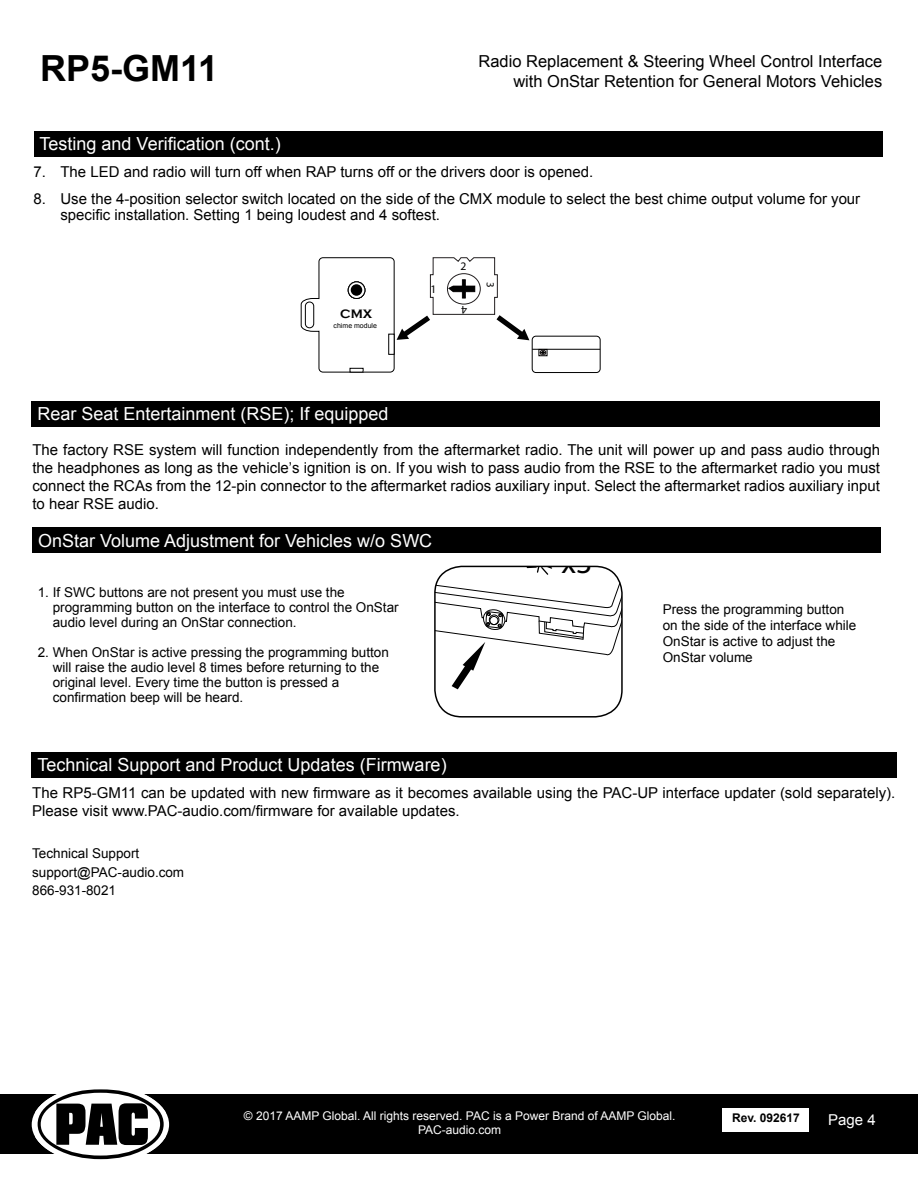
<style>
.page{position:relative;width:918px;height:1188px;background:#fff}
.page>*{position:absolute;margin:0;border:0;box-sizing:border-box;transform-origin:0 0}
.t1{font:700 36px "Arial";color:#000}
.t2{font:31.8px "Myriad Pro";color:#000}
.t3{font:18px "Arial";color:#fff}
.t4{font:16.5px "Arial";color:#000}
.t5{font:15px/18px "Arial";color:#000}
.t6{font:15px "Arial";color:#fff}
.t7{font:13.5px/15px "Arial";color:#000}
.t8{font:700 12.6px "Copperplate Gothic";color:#000}
.t9{font:12px/14.4px "Arial";color:#fff;text-align:center}
.t10{font:700 12px "Arial";color:#000}
.t11{font:11.55px "Myriad Pro";color:#010101}
.t12{font:10.95px "Myriad Pro";color:#010101}
.t13{font:7.05px "Arial";color:#000}
</style>
<div class="page">
<div style="left:0;top:1094px;width:918px;height:60px;background:#000"></div>
<svg style="left:35px;top:1089px;width:130px;height:71px"></svg>
<div style="left:723px;top:1109px;width:86px;height:23px;background:#fff"></div>
<div style="left:34px;top:131px;width:848px;height:25px;background:#000"></div>
<div style="left:32px;top:402px;width:848px;height:25px;background:#000"></div>
<div style="left:32px;top:528px;width:849px;height:25px;background:#000"></div>
<svg style="left:435px;top:566px;width:186px;height:123px"></svg>
<div style="left:434px;top:566px;width:189px;height:152px;border:2px solid #000;border-radius:27px"></div>
<svg style="left:300px;top:257px;width:229px;height:116px"></svg>
<div style="left:532px;top:336px;width:69px;height:37px;border:1px solid #000;border-radius:4px"></div>
<hr style="left:532px;top:349px;width:68px;height:1px;background:#000">
<div style="left:539px;top:349px;width:8px;height:7px;border:1px solid #000"></div>
<svg style="left:539px;top:349px;width:7px;height:7px"></svg>
<div style="left:32px;top:752px;width:865px;height:25px;background:#000"></div>
<h1 class="t1" style="left:40px;top:44px;width:180px">RP5-GM11</h1>
<p class="t4" style="left:479px;top:50px;width:405px">Radio Replacement &amp; Steering Wheel Control Interface</p>
<p class="t4" style="left:513px;top:70px;width:370px">with OnStar Retention for General Motors Vehicles</p>
<p class="t3" style="left:40px;top:132px;width:243px">Testing and Verification (cont.)</p>
<p class="t5" style="left:34px;top:162px;width:561px">7. The LED and radio will turn off when RAP turns off or the drivers door is opened.</p>
<p class="t5" style="left:61px;top:190px;width:801px;line-height:16.5px;text-indent:-27px">8. Use the 4-position selector switch located on the side of the CMX module to select the best chime output volume for your specific installation. Setting 1 being loudest and 4 softest.</p>
<p class="t8" style="left:340px;top:307px;width:34px">CMX</p>
<p class="t13" style="left:334px;top:321px;width:45px">chime module</p>
<p class="t11" style="left:430px;top:282px;width:7px">1</p>
<p class="t11" style="left:461px;top:259px;width:7px">2</p>
<p class="t11" style="left:467px;top:317px;width:7px;rotate:-180deg">4</p>
<p class="t12" style="left:497px;top:282px;width:7px;rotate:90deg">3</p>
<p class="t3" style="left:37px;top:402px;width:353px">Rear Seat Entertainment (RSE); If equipped</p>
<p class="t5" style="left:32px;top:441px;width:849px;text-align:justify">The factory RSE system will function independently from the aftermarket radio. The unit will power up and pass audio through the headphones as long as the vehicle’s ignition is on. If you wish to pass audio from the RSE to the aftermarket radio you must connect the RCAs from the 12-pin connector to the aftermarket radios auxiliary input. Select the aftermarket radios auxiliary input to hear RSE audio.</p>
<p class="t3" style="left:38px;top:528px;width:396px">OnStar Volume Adjustment for Vehicles w/o SWC</p>
<p class="t7" style="left:53px;top:585px;width:347px;text-indent:-15px">1. If SWC buttons are not present you must use the programming button on the interface to control the OnStar audio level during an OnStar connection.</p>
<p class="t7" style="left:53px;top:645px;width:338px;text-indent:-15px">2. When OnStar is active pressing the programming button will raise the audio level 8 times before returning to the original level. Every time the button is pressed a confirmation beep will be heard.</p>
<h2 class="t2" style="left:561px;top:543px;width:32px">x3</h2>
<p class="t7" style="left:663px;top:601px;width:195px;line-height:16.2px">Press the programming button on the side of the interface while<br>OnStar is active to adjust the<br>OnStar volume</p>
<p class="t3" style="left:38px;top:753px;width:411px">Technical Support and Product Updates (Firmware)</p>
<p class="t5" style="left:32px;top:784px;width:865px">The RP5-GM11 can be updated with new firmware as it becomes available using the PAC-UP interface updater (sold separately).<br>Please visit www.PAC-audio.com/firmware for available updates.</p>
<p class="t7" style="left:32px;top:844px;width:153px;line-height:18.8px">Technical Support support@PAC-audio.com<br>866-931-8021</p>
<p class="t9" style="left:244px;top:1108px;width:433px">© 2017 AAMP Global. All rights reserved. PAC is a Power Brand of AAMP Global.<br>PAC-audio.com</p>
<p class="t10" style="left:732px;top:1110px;width:69px">Rev. 092617</p>
<p class="t6" style="left:828px;top:1110px;width:49px">Page 4</p>
</div>
